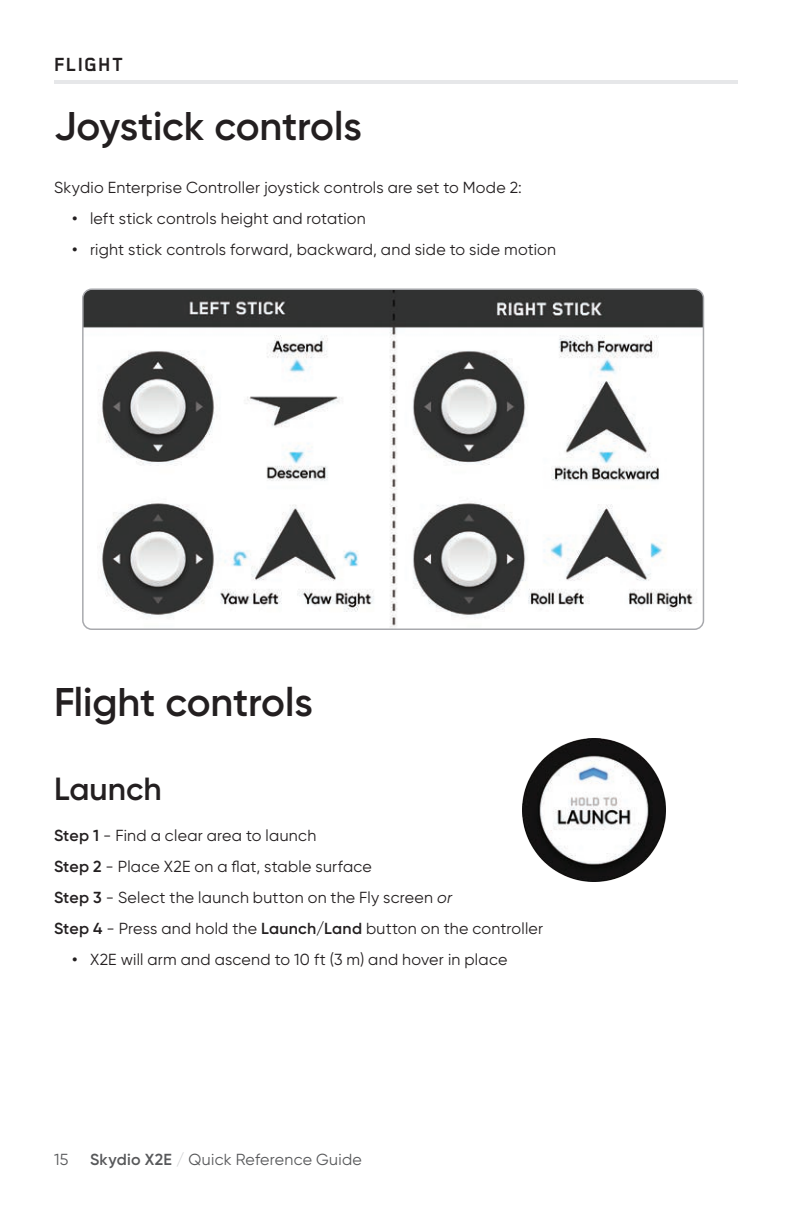
<style>
.page{position:relative;width:792px;height:1224px;background:#fff}
.page>*{position:absolute;margin:0;border:0;box-sizing:border-box;transform-origin:0 0}
.t1{font:600 40px "Gilroy";letter-spacing:-.005em;color:#231f20}
.t2{font:600 32px "Gilroy";color:#231f20}
.t3{font:700 22px "Blender";letter-spacing:.06em;color:#231f20}
.Body_copy{font:16px "Gilroy";letter-spacing:.015em;color:#231f20}
.t4{font:16px "Gilroy";letter-spacing:.02em;color:#57585a}
.s1{font-weight:600}
.s2{font-style:italic}
.s3{color:#d1d2d4}
</style>
<div class="page">
<hr style="left:54px;top:80px;width:684px;height:4px;background:#e6e7e9">
<img style="left:85px;top:291px;width:616px;height:336px">
<div style="left:82px;top:288px;width:622px;height:342px;border:2px solid #a8a9ad;border-radius:9px"></div>
<img style="left:522px;top:738px;width:144px;height:144px">
<p class="t3" style="left:54px;top:52px;width:70px">FLIGHT</p>
<p class="t1" style="left:54px;top:101px;width:309px">Joystick controls</p>
<p class="Body_copy" style="left:54px;top:177px;width:469px">Skydio Enterprise Controller joystick controls are set to Mode 2:</p>
<p class="Body_copy" style="left:72px;top:208px;width:295px"><span class="s1">•</span> left stick controls height and rotation</p>
<p class="Body_copy" style="left:72px;top:239px;width:486px"><span class="s1">•</span> right stick controls forward, backward, and side to side motion</p>
<p class="t1" style="left:54px;top:677px;width:260px">Flight controls</p>
<p class="t2" style="left:54px;top:769px;width:109px">Launch</p>
<p class="Body_copy" style="left:54px;top:825px;width:264px"><span class="s1">Step 1</span> - Find a clear area to launch</p>
<p class="Body_copy" style="left:54px;top:856px;width:319px"><span class="s1">Step 2</span> - Place X2E on a flat, stable surface</p>
<p class="Body_copy" style="left:54px;top:887px;width:400px"><span class="s1">Step 3</span> - Select the launch button on the Fly screen <span class="s2">or</span></p>
<p class="Body_copy" style="left:54px;top:918px;width:491px"><span class="s1">Step 4</span> - Press and hold the <span class="s1">Launch/Land</span> button on the controller</p>
<p class="Body_copy" style="left:72px;top:949px;width:437px"><span class="s1">•</span> X2E will arm and ascend to 10 ft (3 m) and hover in place</p>
<p class="t4" style="left:54px;top:1149px;width:16px">15</p>
<p class="t4" style="left:90px;top:1149px;width:273px"><span class="s1">Skydio X2E</span> <span class="s3">/</span> Quick Reference Guide</p>
</div>
